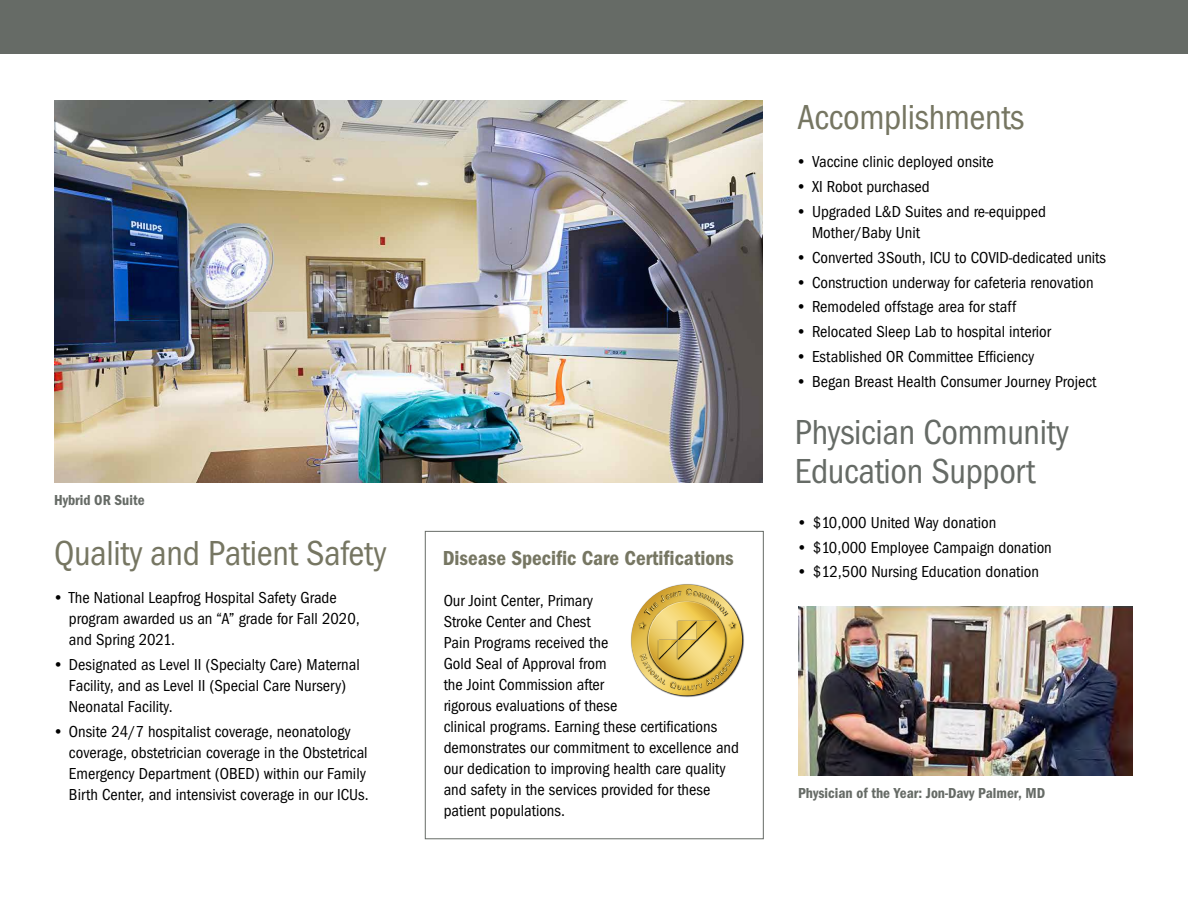
<style>
.page{position:relative;width:1188px;height:918px;background:#fff}
.page>*{position:absolute;margin:0;border:0;box-sizing:border-box;transform-origin:0 0}
.t1{font:36px "Franklin Got Cd ITC";letter-spacing:-.01em;color:#767662}
.t2{font:36px/39px "Franklin Got Cd ITC";letter-spacing:-.01em;color:#666b66}
.t3{font:600 21px "Franklin Got Cd ITC";color:#767662}
.t4{font:16.5px/21px "Franklin Got Cd ITC";color:#000}
.t5{font:600 15px "Franklin Got Cd ITC";color:#666b66}
</style>
<div class="page">
<div style="left:0;top:0;width:1188px;height:54px;background:#666b66"></div>
<img style="left:54px;top:100px;width:708px;height:382px">
<img style="left:631px;top:584px;width:113px;height:113px">
<svg style="left:631px;top:585px;width:111px;height:110px"></svg>
<img style="left:639px;top:690px;width:96px;height:1px">
<svg style="left:638px;top:589px;width:99px;height:101px;background:#dbbd65"></svg>
<img style="left:798px;top:607px;width:335px;height:168px">
<div style="left:425px;top:531px;width:339px;height:308px;border:1px solid #666b66"></div>
<p class="t5" style="left:54px;top:492px;width:92px">Hybrid OR Suite</p>
<h1 class="t1" style="left:54px;top:532px;width:334px">Quality and Patient Safety</h1>
<p class="t4" style="left:69px;top:587px;width:292px;text-indent:-15px">• The National Leapfrog Hospital Safety Grade program awarded us an “A” grade for Fall 2020, and Spring 2021.</p>
<p class="t4" style="left:69px;top:654px;width:292px;text-indent:-15px">• Designated as Level II (Specialty Care) Maternal<br>Facility, and as Level II (Special Care Nursery)<br>Neonatal Facility.</p>
<p class="t4" style="left:69px;top:721px;width:301px;text-indent:-15px">• Onsite 24/7 hospitalist coverage, neonatology coverage, obstetrician coverage in the Obstetrical Emergency Department (OBED) within our Family Birth Center, and intensivist coverage in our ICUs.</p>
<p class="t3" style="left:443px;top:546px;width:292px">Disease Specific Care Certifications</p>
<p class="t4" style="left:444px;top:589px;width:297px">Our Joint Center, Primary<br>Stroke Center and Chest<br>Pain Programs received the<br>Gold Seal of Approval from<br>the Joint Commission after<br>rigorous evaluations of these<br>clinical programs. Earning these certifications demonstrates our commitment to excellence and our dedication to improving health care quality and safety in the services provided for these patient populations.</p>
<h1 class="t1" style="left:797px;top:96px;width:229px">Accomplishments</h1>
<p class="t4" style="left:797px;top:151px;width:198px">• Vaccine clinic deployed onsite</p>
<p class="t4" style="left:797px;top:176px;width:134px">• XI Robot purchased</p>
<p class="t4" style="left:812px;top:201px;width:235px;text-indent:-15px">• Upgraded L&amp;D Suites and re-equipped<br>Mother/Baby Unit</p>
<p class="t4" style="left:797px;top:246px;width:310px">• Converted 3South, ICU to COVID-dedicated units</p>
<p class="t4" style="left:797px;top:271px;width:298px">• Construction underway for cafeteria renovation</p>
<p class="t4" style="left:797px;top:296px;width:220px">• Remodeled offstage area for staff</p>
<p class="t4" style="left:797px;top:321px;width:256px">• Relocated Sleep Lab to hospital interior</p>
<p class="t4" style="left:797px;top:346px;width:239px">• Established OR Committee Efficiency</p>
<p class="t4" style="left:797px;top:370px;width:301px">• Began Breast Health Consumer Journey Project</p>
<h1 class="t2" style="left:795px;top:412px;width:276px">Physician Community<br>Education Support</h1>
<p class="t4" style="left:798px;top:512px;width:200px">• $10,000 United Way donation</p>
<p class="t4" style="left:798px;top:536px;width:255px">• $10,000 Employee Campaign donation</p>
<p class="t4" style="left:798px;top:561px;width:243px">• $12,500 Nursing Education donation</p>
<p class="t5" style="left:798px;top:784px;width:248px">Physician of the Year: Jon-Davy Palmer, MD</p>
</div>
